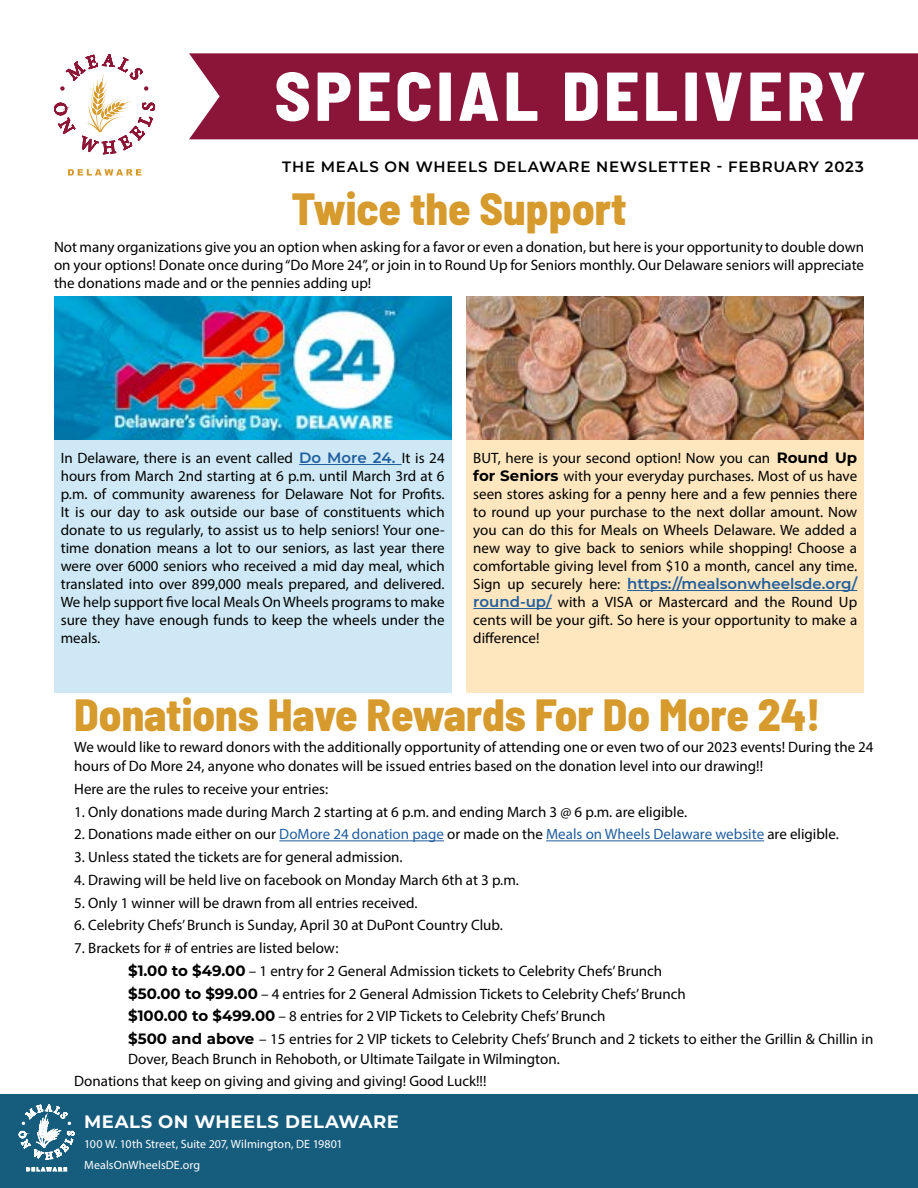
<style>
.page{position:relative;width:918px;height:1188px;background:#fff}
.page>*{position:absolute;margin:0;border:0;box-sizing:border-box;transform-origin:0 0}
.t1{font:800 semi-condensed 69px "Barlow";letter-spacing:.06em;color:#fff}
.t2{font:800 semi-condensed 45px "Barlow";color:#d69a2d}
.t3{font:700 18px "Montserrat";letter-spacing:.025em;color:#fff}
.t4{font:15px/18px "Myriad Pro";color:#000;text-align:justify}
.t5{font:600 15px "Montserrat";letter-spacing:.055em;color:#000}
.t6{font:600 15px "Montserrat";color:#215e9e}
.t7{font:12px/21px "Myriad Pro";letter-spacing:.005em;color:#fff}
.s1{font-family:"Montserrat";font-weight:600;color:#215e9e}
.s2{font-family:"Montserrat";font-weight:700}
.s3{font-family:"Myriad Pro";font-weight:400;color:#000}
.s4{color:#215e9e}
</style>
<div class="page">
<div style="left:0;top:1094px;width:918px;height:94px;background:#165c7d"></div>
<div style="left:189px;top:53px;width:729px;height:86px;background:#8a1538"></div>
<svg style="left:19px;top:1104px;width:55px;height:67px"></svg>
<svg style="left:68px;top:169px;width:73px;height:7px"></svg>
<svg style="left:54px;top:54px;width:101px;height:100px"></svg>
<div style="left:54px;top:439px;width:397px;height:254px;background:#cee9f5"></div>
<hr style="left:299px;top:464px;width:103px;height:1px;background:#215e9e">
<div style="left:467px;top:439px;width:397px;height:254px;background:#fee6bf"></div>
<hr style="left:627px;top:590px;width:230px;height:1px;background:#215e9e">
<hr style="left:473px;top:608px;width:79px;height:1px;background:#215e9e">
<img style="left:54px;top:296px;width:397px;height:143px">
<img style="left:467px;top:296px;width:397px;height:143px">
<hr style="left:279px;top:840px;width:165px;height:1px;background:#215e9e">
<hr style="left:546px;top:840px;width:218px;height:1px;background:#215e9e">
<h1 class="t1" style="left:274px;top:46px;width:593px">SPECIAL DELIVERY</h1>
<p class="t5" style="left:282px;top:156px;width:583px">THE MEALS ON WHEELS DELAWARE NEWSLETTER - FEBRUARY 2023</p>
<h2 class="t2" style="left:291px;top:176px;width:337px">Twice the Support</h2>
<p class="t4" style="left:54px;top:237px;width:812px">Not many organizations give you an option when asking for a favor or even a donation, but here is your opportunity to double down on your options! Donate once during “Do More 24”, or join in to Round Up for Seniors monthly. Our Delaware seniors will appreciate the donations made and or the pennies adding up!</p>
<p class="t4" style="left:61px;top:449px;width:385px">In Delaware, there is an event called <span class="s1">Do More 24.</span> It is 24 hours from March 2nd starting at 6 p.m. until March 3rd at 6 p.m. of community awareness for Delaware Not for Profits.<br>It is our day to ask outside our base of constituents which donate to us regularly, to assist us to help seniors! Your one&shy;time donation means a lot to our seniors, as last year there were over 6000 seniors who received a mid day meal, which translated into over 899,000 meals prepared, and delivered.<br>We help support five local Meals On Wheels programs to make sure they have enough funds to keep the wheels under the meals.</p>
<p class="t4" style="left:473px;top:449px;width:385px">BUT, here is your second option! Now you can <span class="s2">Round Up for Seniors</span> with your everyday purchases. Most of us have seen stores asking for a penny here and a few pennies there to round up your purchase to the next dollar amount. Now you can do this for Meals on Wheels Delaware. We added a new way to give back to seniors while shopping! Choose a comfortable giving level from $10 a month, cancel any time.</p>
<p class="t6" style="left:473px;top:573px;width:385px"><span class="s3">Sign up securely here:</span> https://mealsonwheelsde.org/</p>
<p class="t4" style="left:473px;top:593px;width:386px"><span class="s1">round-up/</span> with a VISA or Mastercard and the Round Up cents will be your gift. So here is your opportunity to make a difference!</p>
<h2 class="t2" style="left:74px;top:682px;width:748px">Donations Have Rewards For Do More 24!</h2>
<p class="t4" style="left:74px;top:737px;width:801px;line-height:19.5px">We would like to reward donors with the additionally opportunity of attending one or even two of our 2023 events! During the 24 hours of Do More 24, anyone who donates will be issued entries based on the donation level into our drawing!!</p>
<p class="t4" style="left:74px;top:780px;width:256px">Here are the rules to receive your entries:</p>
<p class="t4" style="left:74px;top:802px;width:614px">1. Only donations made during March 2 starting at 6 p.m. and ending March 3 @ 6 p.m. are eligible.</p>
<p class="t4" style="left:74px;top:825px;width:766px">2. Donations made either on our <span class="s4">DoMore 24 donation page</span> or made on the <span class="s4">Meals on Wheels Delaware website</span> are eligible.</p>
<p class="t4" style="left:74px;top:848px;width:330px">3. Unless stated the tickets are for general admission.</p>
<p class="t4" style="left:74px;top:871px;width:446px">4. Drawing will be held live on facebook on Monday March 6th at 3 p.m.</p>
<p class="t4" style="left:74px;top:893px;width:345px">5. Only 1 winner will be drawn from all entries received.</p>
<p class="t4" style="left:74px;top:916px;width:430px">6. Celebrity Chefs’ Brunch is Sunday, April 30 at DuPont Country Club.</p>
<p class="t4" style="left:128px;top:936px;width:747px;line-height:22.8px;text-align:left;text-indent:-54px">7. Brackets for # of entries are listed below:<br><span class="s2">$1.00 to $49.00</span> – 1 entry for 2 General Admission tickets to Celebrity Chefs’ Brunch<br><span class="s2">$50.00 to $99.00</span> – 4 entries for 2 General Admission Tickets to Celebrity Chefs’ Brunch<br><span class="s2">$100.00 to $499.00</span> – 8 entries for 2 VIP Tickets to Celebrity Chefs’ Brunch<br><span class="s2">$500 and above</span> – 15 entries for 2 VIP tickets to Celebrity Chefs’ Brunch and 2 tickets to either the Grillin &amp; Chillin in</p>
<p class="t4" style="left:74px;top:1047px;width:487px;line-height:22.8px;text-indent:54px">Dover, Beach Brunch in Rehoboth, or Ultimate Tailgate in Wilmington.<br>Donations that keep on giving and giving and giving! Good Luck!!!</p>
<p class="t3" style="left:84px;top:1109px;width:316px">MEALS ON WHEELS DELAWARE</p>
<p class="t7" style="left:84px;top:1133px;width:260px">100 W. 10th Street, Suite 207, Wilmington, DE 19801<br>MealsOnWheelsDE.org</p>
</div>
